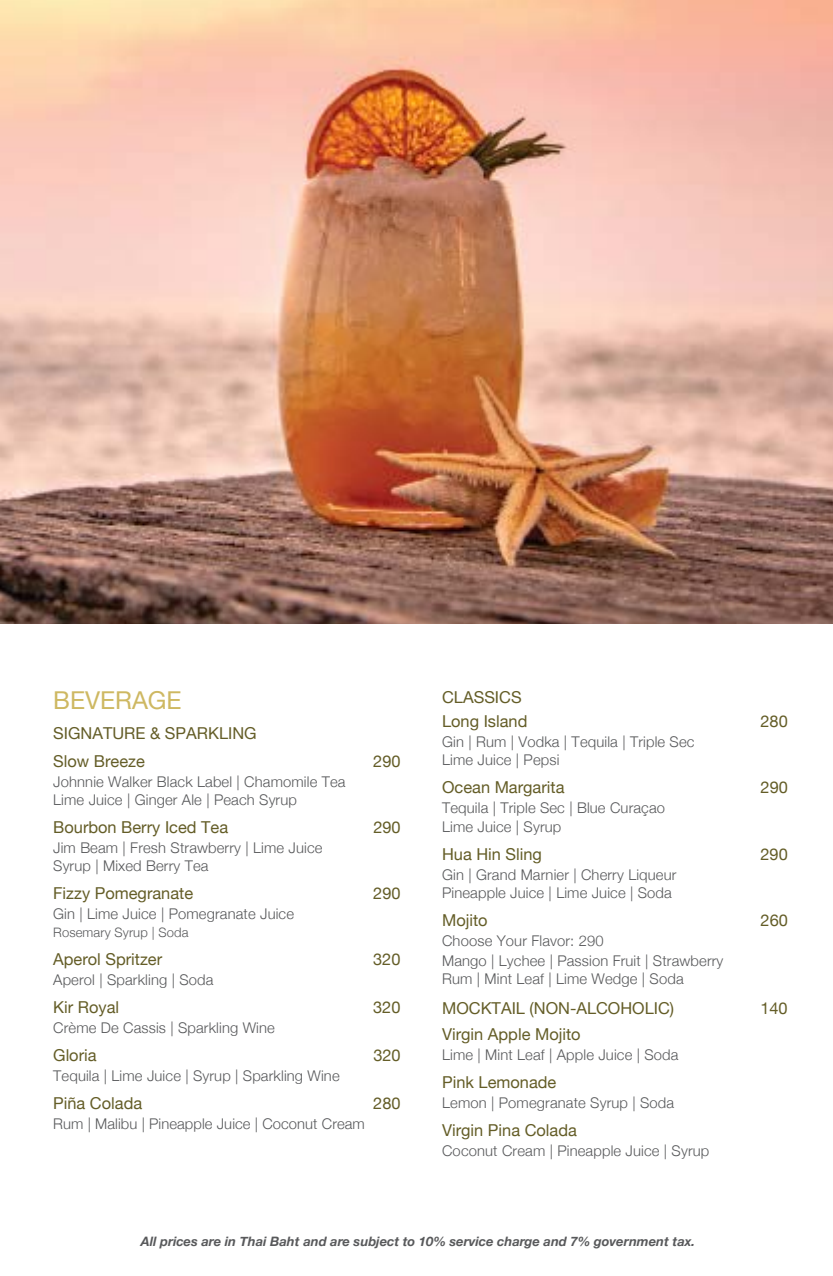
<style>
.page{position:relative;width:833px;height:1276px;background:#fff}
.page>*{position:absolute;margin:0;border:0;box-sizing:border-box;transform-origin:0 0}
.t1{font:24.6px "Helvetica Neue";color:#ceb862}
.t2{font:16.4px/28px "Helvetica Neue";color:#645d27}
.t3{font:300 14.8px/18px "Helvetica Neue";letter-spacing:.01em;color:#58595b}
.t4{font:italic 700 13px "Helvetica Neue";color:#58595b}
.t5{font:300 13px "Helvetica Neue";letter-spacing:.01em;color:#58595b}
</style>
<div class="page">
<img style="left:0;top:0;width:833px;height:623px">
<h1 class="t1" style="left:53px;top:683px;width:130px">BEVERAGE</h1>
<p class="t2" style="left:53px;top:720px;width:205px">SIGNATURE &amp; SPARKLING<br>Slow Breeze</p>
<p class="t2" style="left:373px;top:748px;width:29px">290</p>
<p class="t3" style="left:53px;top:772px;width:294px">Johnnie Walker Black Label | Chamomile Tea<br>Lime Juice | Ginger Ale | Peach Syrup</p>
<p class="t2" style="left:53px;top:814px;width:176px">Bourbon Berry Iced Tea</p>
<p class="t2" style="left:373px;top:814px;width:29px">290</p>
<p class="t3" style="left:53px;top:838px;width:271px">Jim Beam | Fresh Strawberry | Lime Juice<br>Syrup | Mixed Berry Tea</p>
<p class="t2" style="left:53px;top:880px;width:141px">Fizzy Pomegranate</p>
<p class="t2" style="left:373px;top:880px;width:29px">290</p>
<p class="t3" style="left:53px;top:904px;width:242px">Gin | Lime Juice | Pomegranate Juice</p>
<p class="t5" style="left:53px;top:922px;width:137px">Rosemary Syrup | Soda</p>
<p class="t2" style="left:53px;top:946px;width:110px">Aperol Spritzer</p>
<p class="t2" style="left:373px;top:946px;width:29px">320</p>
<p class="t3" style="left:53px;top:970px;width:162px">Aperol | Sparkling | Soda</p>
<p class="t2" style="left:53px;top:994px;width:67px">Kir Royal</p>
<p class="t2" style="left:373px;top:994px;width:29px">320</p>
<p class="t3" style="left:53px;top:1018px;width:223px">Crème De Cassis | Sparkling Wine</p>
<p class="t2" style="left:53px;top:1042px;width:45px">Gloria</p>
<p class="t2" style="left:373px;top:1042px;width:29px">320</p>
<p class="t3" style="left:53px;top:1066px;width:288px">Tequila | Lime Juice | Syrup | Sparkling Wine</p>
<p class="t2" style="left:53px;top:1090px;width:90px">Piña Colada</p>
<p class="t2" style="left:373px;top:1090px;width:29px">280</p>
<p class="t3" style="left:53px;top:1114px;width:313px">Rum | Malibu | Pineapple Juice | Coconut Cream</p>
<p class="t2" style="left:442px;top:686px;width:87px;line-height:24px">CLASSICS<br>Long Island</p>
<p class="t2" style="left:760px;top:708px;width:29px">280</p>
<p class="t3" style="left:442px;top:732px;width:254px">Gin | Rum | Vodka | Tequila | Triple Sec<br>Lime Juice | Pepsi</p>
<p class="t2" style="left:442px;top:774px;width:124px">Ocean Margarita</p>
<p class="t2" style="left:760px;top:774px;width:29px">290</p>
<p class="t3" style="left:442px;top:798px;width:224px">Tequila | Triple Sec | Blue Curaçao<br>Lime Juice | Syrup</p>
<p class="t2" style="left:442px;top:840px;width:101px">Hua Hin Sling</p>
<p class="t2" style="left:760px;top:840px;width:29px">290</p>
<p class="t3" style="left:442px;top:864px;width:236px">Gin | Grand Marnier | Cherry Liqueur<br>Pineapple Juice | Lime Juice | Soda</p>
<p class="t2" style="left:442px;top:906px;width:47px">Mojito</p>
<p class="t2" style="left:760px;top:906px;width:29px">260</p>
<p class="t3" style="left:442px;top:929px;width:283px;line-height:20px">Choose Your Flavor: 290<br>Mango | Lychee | Passion Fruit | Strawberry</p>
<p class="t3" style="left:442px;top:968px;width:243px">Rum | Mint Leaf | Lime Wedge | Soda</p>
<p class="t2" style="left:442px;top:994px;width:234px">MOCKTAIL (NON-ALCOHOLIC)</p>
<p class="t2" style="left:760px;top:994px;width:29px">140</p>
<p class="t2" style="left:442px;top:1020px;width:140px">Virgin Apple Mojito</p>
<p class="t3" style="left:442px;top:1044px;width:238px">Lime | Mint Leaf | Apple Juice | Soda</p>
<p class="t2" style="left:442px;top:1068px;width:116px">Pink Lemonade</p>
<p class="t3" style="left:442px;top:1092px;width:234px">Lemon | Pomegranate Syrup | Soda</p>
<p class="t2" style="left:442px;top:1116px;width:136px">Virgin Pina Colada</p>
<p class="t3" style="left:442px;top:1140px;width:269px">Coconut Cream | Pineapple Juice | Syrup</p>
<p class="t4" style="left:141px;top:1231px;width:556px">All prices are in Thai Baht and are subject to 10% service charge and 7% government tax.</p>
</div>
